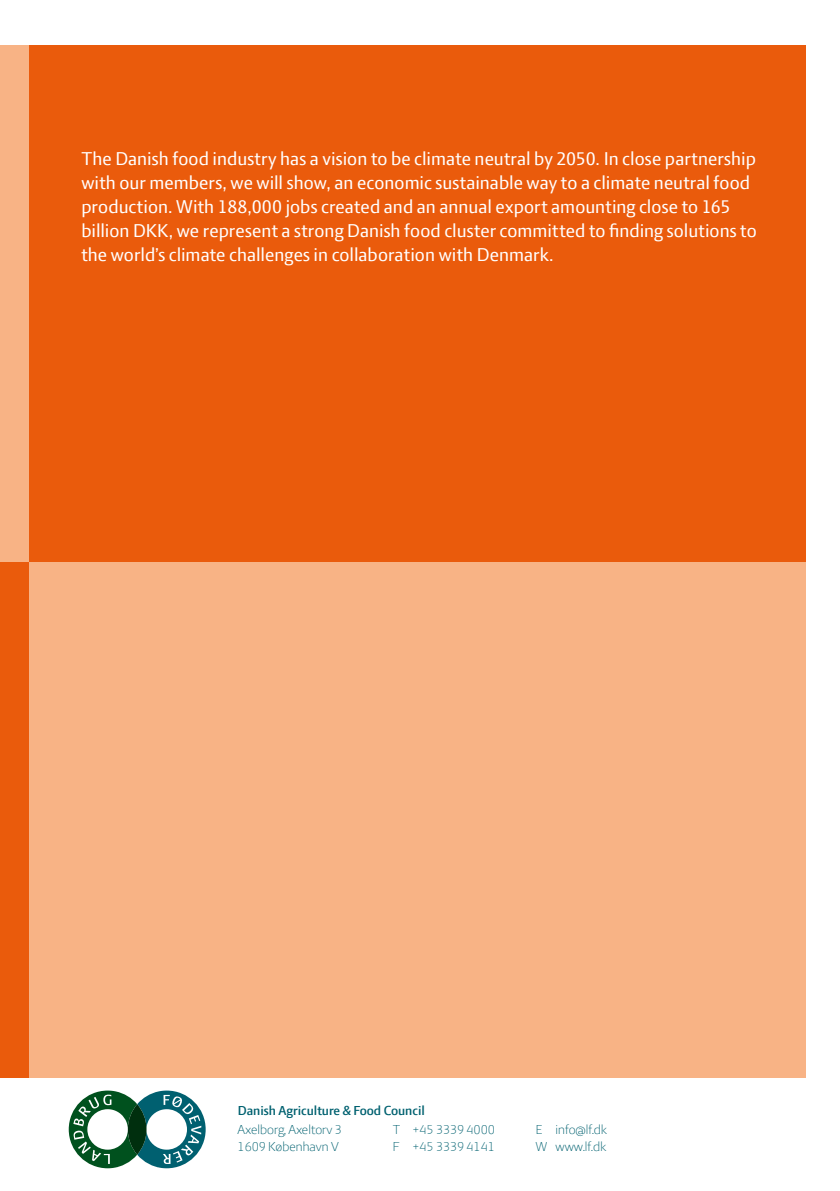
<style>
.page{position:relative;width:840px;height:1191px;background:#fff}
.page>*{position:absolute;margin:0;border:0;box-sizing:border-box;transform-origin:0 0}
.t1{font:20px/24px "LF Press Sans";letter-spacing:.005em;color:#fff}
.t2{font:300 14px/16.8px "LF Press Sans";color:#006170}
.t3{font:600 14px "LF Press Sans";color:#006170}
</style>
<div class="page">
<svg style="left:69px;top:1090px;width:136px;height:78px"></svg>
<div style="left:28px;top:561px;width:777px;height:516px;background:#f8b385"></div>
<div style="left:28px;top:45px;width:777px;height:516px;background:#ea5b0c"></div>
<div style="left:0;top:561px;width:28px;height:516px;background:#ea5b0c"></div>
<div style="left:0;top:45px;width:28px;height:516px;background:#f8b385"></div>
<p class="t1" style="left:81px;top:146px;width:676px">The Danish food industry has a vision to be climate neutral by 2050. In close partnership with our members, we will show, an economic sustainable way to a climate neutral food production. With 188,000 jobs created and an annual export amounting close to 165 billion DKK, we represent a strong Danish food cluster committed to finding solutions to the world’s climate challenges in collaboration with Denmark.</p>
<p class="t3" style="left:237px;top:1102px;width:189px">Danish Agriculture &amp; Food Council</p>
<p class="t2" style="left:237px;top:1120px;width:106px">Axelborg, Axeltorv 3<br>1609 København V</p>
<p class="t2" style="left:392px;top:1120px;width:103px">T +45 3339 4000<br>F +45 3339 4141</p>
<p class="t2" style="left:535px;top:1120px;width:73px">E info@lf.dk<br>W www.lf.dk</p>
</div>
